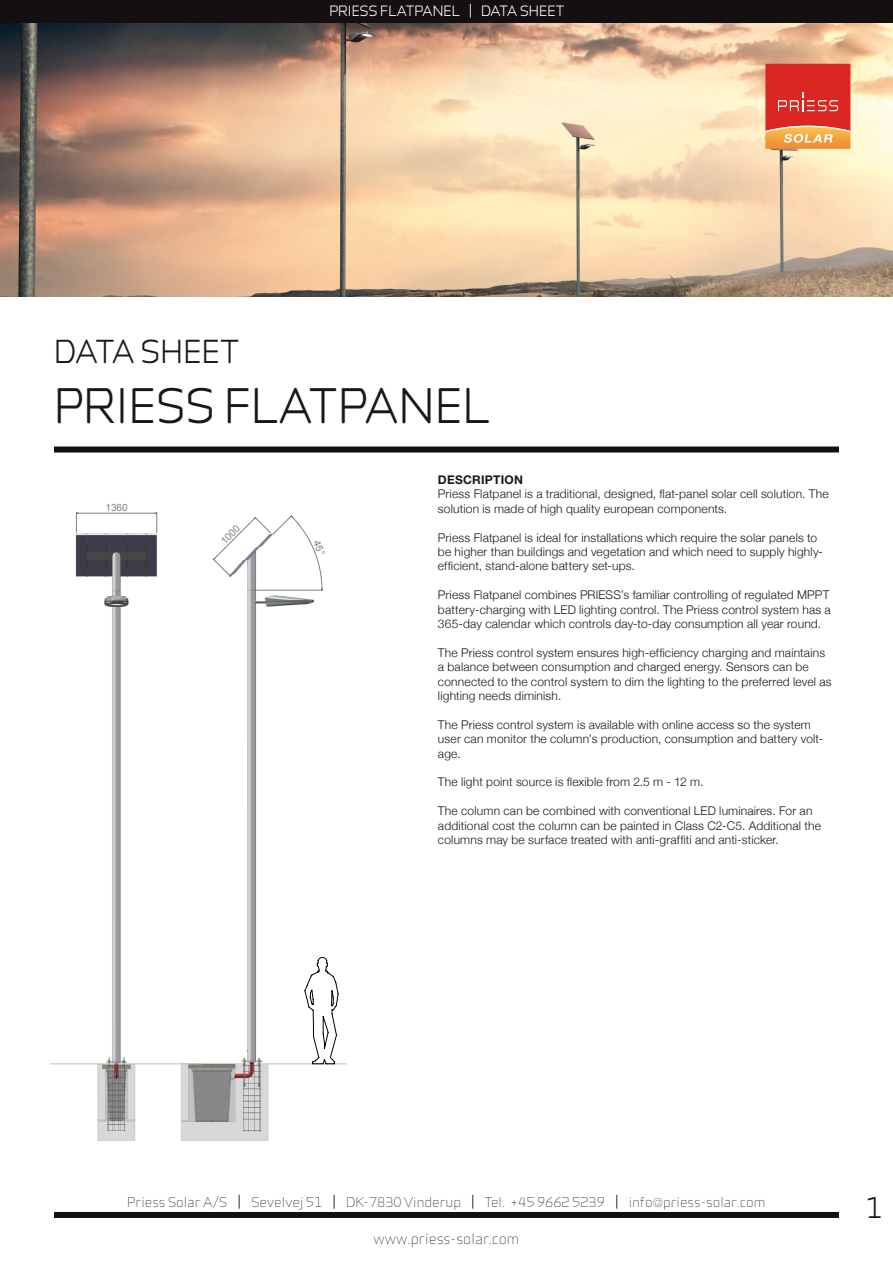
<style>
.page{position:relative;width:893px;height:1263px;background:#fff}
.page>*{position:absolute;margin:0;border:0;box-sizing:border-box;transform-origin:0 0}
.t1{font:45px "Infinity T Medium";letter-spacing:.015em;color:#1a171c}
.t2{font:30px "Infinity T Medium";letter-spacing:.015em;color:#1a171c}
.t3{font:27px "Infinity T Medium";color:#1a171c}
.t4{font:13.5px "Infinity T Medium";letter-spacing:.015em;color:#fff}
.t5{font:13.5px "Infinity T Light";color:#1a171c}
.t6{font:12.75px "Infinity T Light";color:#1a171c}
.t7{font:300 12px/14.4px "Helvetica Neue";letter-spacing:.015em;color:#1a171c}
.t8{font:700 12px "Helvetica Neue LT Pro";letter-spacing:.02em;color:#1a171c}
.t9{font:10.05px "Arial";color:#808080}
.s1{font-family:"Infinity T Medium";font-size:13.5px}
.s2{font-family:"Helvetica Neue LT Pro";font-weight:200}
</style>
<div class="page">
<img style="left:0;top:22px;width:893px;height:275px">
<div style="left:0;top:0;width:893px;height:22px;background:#140f11"></div>
<div style="left:54px;top:1212px;width:785px;height:6px;background:#140f11"></div>
<svg style="left:765px;top:64px;width:85px;height:85px;background:#e25138"></svg>
<img style="left:172px;top:559px;width:151px;height:582px">
<img style="left:66px;top:523px;width:101px;height:618px">
<hr style="left:76px;top:513px;width:81px;height:1px;background:#808080">
<hr style="left:268px;top:1063px;width:79px;height:1px;background:#c0c0c0">
<hr style="left:50px;top:1063px;width:152px;height:1px;background:#c0c0c0">
<svg style="left:155px;top:514px;width:2px;height:19px"></svg>
<svg style="left:76px;top:514px;width:2px;height:19px"></svg>
<svg style="left:305px;top:957px;width:33px;height:107px"></svg>
<div style="left:54px;top:446px;width:785px;height:6px;background:#140f11"></div>
<svg style="left:213px;top:515px;width:110px;height:75px"></svg>
<p class="t4" style="left:329px;top:1px;width:237px">PRIESS FLATPANEL | DATA SHEET</p>
<h2 class="t2" style="left:54px;top:330px;width:187px">DATA SHEET</h2>
<h1 class="t1" style="left:54px;top:374px;width:437px">PRIESS FLATPANEL</h1>
<p class="t9" style="left:105px;top:501px;width:24px">1360</p>
<p class="t9" style="left:218px;top:538px;width:24px;rotate:-45deg">1000</p>
<p class="t8" style="left:438px;top:472px;width:86px">DESCRIPTION</p>
<p class="t7" style="left:438px;top:486px;width:392px">Priess Flatpanel is a traditional, designed, flat-panel solar cell solution. The solution is made of high quality european components.</p>
<p class="t7" style="left:438px;top:529px;width:386px">Priess Flatpanel is ideal for installations which require the solar panels to be higher than buildings and vegetation and which need to supply highly&shy;efficient, stand-alone battery set-ups.</p>
<p class="t7" style="left:438px;top:587px;width:394px">Priess Flatpanel combines PRIESS’s familiar controlling of regulated MPPT battery-charging with LED lighting control. The Priess control system has a<br>365-day calendar which controls day-to-day consumption all year round.</p>
<p class="t7" style="left:438px;top:645px;width:395px">The Priess control system ensures high-efficiency charging and maintains a balance between consumption and charged energy. Sensors can be connected to the control system to dim the lighting to the preferred level as lighting needs diminish.</p>
<p class="t7" style="left:438px;top:717px;width:387px">The Priess control system is available with online access so the system user can monitor the column’s production, consumption and battery volt&shy;age.</p>
<p class="t7" style="left:438px;top:774px;width:267px">The light point source is flexible from 2.5 m - 12 m.</p>
<p class="t7" style="left:438px;top:803px;width:384px">The column can be combined with conventional LED luminaires. For an additional cost the column can be painted in Class C2-C5. Additional the columns may be surface treated with anti-graffiti and anti-sticker.</p>
<p class="t6" style="left:127px;top:1193px;width:640px">Priess Solar A/S <span class="s1">|</span> Sevelvej 51 <span class="s1">|</span> DK-7830 Vinderup <span class="s1">|</span> Tel. +45 9662 5239 <span class="s1">|</span> info<span class="s2">@</span>priess-solar.com</p>
<p class="t5" style="left:374px;top:1228px;width:147px">www.priess-solar.com</p>
<h3 class="t3" style="left:865px;top:1188px;width:19px">1</h3>
</div>
